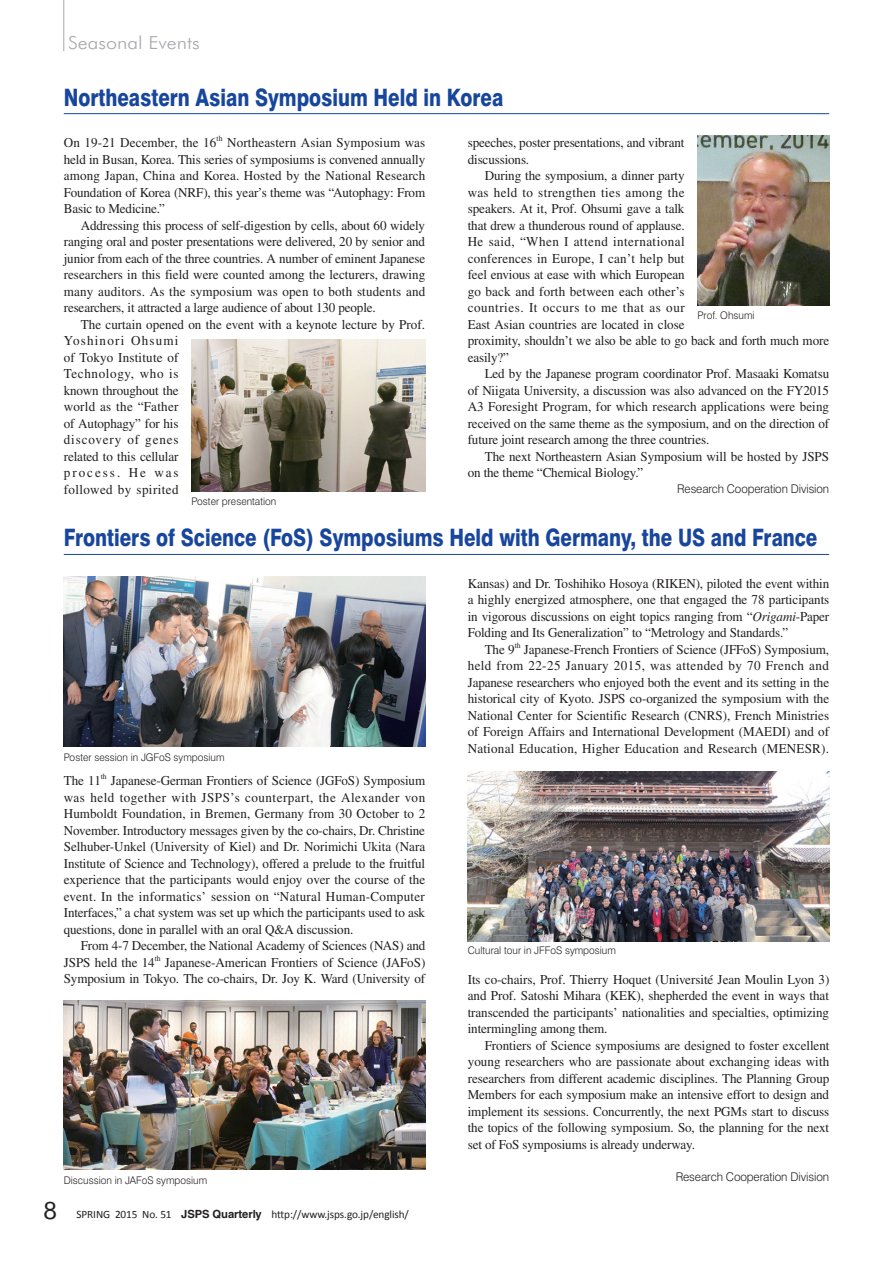
<style>
.page{position:relative;width:893px;height:1263px;background:#fff}
.page>*{position:absolute;margin:0;border:0;box-sizing:border-box;transform-origin:0 0}
.t1{font:800 24px "Swiss 721 BT";color:#18469d;scale:.8 1}
.t2{font:300 18px "Futura BT";color:#a8a9ad;scale:1.1 1}
.t3{font:13.5px/16.5px "Times";letter-spacing:-.01em;color:#231f20;text-align:justify}
.t4{font:13.5px "Times";letter-spacing:.01em;color:#231f20}
.t5{font:300 12px "Swiss 721 BT";letter-spacing:-.01em;color:#231f20}
.t6{font:11.25px "Calibri";letter-spacing:-.01em;color:#231f20}
.t7{font:300 10.5px "Swiss 721 BT";color:#231f20}
.t8{font:7.8px "Times";letter-spacing:-.005em;color:#231f20}
.s1{font-family:"Futura BT";font-size:24px}
.s2{font-family:"Helvetica";font-weight:700}
.s3{font-style:italic}
</style>
<div class="page">
<hr style="left:63px;top:0;width:1px;height:51px;background:#a8a9ad">
<hr style="left:64px;top:554px;width:765px;height:1px;background:#18469d">
<hr style="left:64px;top:113px;width:765px;height:1px;background:#18469d">
<img style="left:191px;top:339px;width:234px;height:153px">
<img style="left:697px;top:136px;width:132px;height:169px">
<img style="left:64px;top:1000px;width:361px;height:170px">
<img style="left:468px;top:771px;width:361px;height:170px">
<img style="left:64px;top:577px;width:361px;height:169px">
<h2 class="t2" style="left:68px;top:32px;width:121px">Seasonal Events</h2>
<h1 class="t1" style="left:64px;top:82px;width:551px">Northeastern Asian Symposium Held in Korea</h1>
<p class="t3" style="left:468px;top:134px;width:218px">speeches, poster presentations, and vibrant discussions.</p>
<p class="t3" style="left:468px;top:167px;width:363px;text-align:left;text-indent:17px">During the symposium, a dinner party<br>was held to strengthen ties among the<br>speakers. At it, Prof. Ohsumi gave a talk<br>that drew a thunderous round of applause.<br>He said, “When I attend international<br>conferences in Europe, I can’t help but<br>feel envious at ease with which European<br>go back and forth between each other’s<br>countries. It occurs to me that as our<br>East Asian countries are located in close<br>proximity, shouldn’t we also be able to go back and forth much more easily?”</p>
<p class="t3" style="left:468px;top:365px;width:363px;text-indent:17px">Led by the Japanese program coordinator Prof. Masaaki Komatsu of Niigata University, a discussion was also advanced on the FY2015<br>A3 Foresight Program, for which research applications were being received on the same theme as the symposium, and on the direction of future joint research among the three countries.</p>
<p class="t3" style="left:468px;top:448px;width:363px;text-indent:17px">The next Northeastern Asian Symposium will be hosted by JSPS on the theme “Chemical Biology.”</p>
<p class="t5" style="left:677px;top:481px;width:153px">Research Cooperation Division</p>
<p class="t7" style="left:191px;top:495px;width:87px">Poster presentation</p>
<p class="t4" style="left:64px;top:135px;width:154px">On 19-21 December, the 16</p>
<p class="t8" style="left:217px;top:134px;width:8px">th</p>
<p class="t3" style="left:64px;top:134px;width:363px;text-indent:163px">Northeastern Asian Symposium was held in Busan, Korea. This series of symposiums is convened annually among Japan, China and Korea. Hosted by the National Research Foundation of Korea (NRF), this year’s theme was “Autophagy: From Basic to Medicine.”</p>
<p class="t3" style="left:64px;top:217px;width:363px;text-indent:17px">Addressing this process of self-digestion by cells, about 60 widely ranging oral and poster presentations were delivered, 20 by senior and junior from each of the three countries. A number of eminent Japanese researchers in this field were counted among the lecturers, drawing many auditors. As the symposium was open to both students and researchers, it attracted a large audience of about 130 people.</p>
<p class="t3" style="left:64px;top:316px;width:363px;text-align:left;text-indent:17px">The curtain opened on the event with a keynote lecture by Prof.<br>Yoshinori Ohsumi<br>of Tokyo Institute of<br>Technology, who is<br>known throughout the<br>world as the “Father<br>of Autophagy” for his<br>discovery of genes<br>related to this cellular<br>process. He was<br>followed by spirited</p>
<p class="t7" style="left:697px;top:308px;width:59px">Prof. Ohsumi</p>
<h1 class="t1" style="left:64px;top:523px;width:943px">Frontiers of Science (FoS) Symposiums Held with Germany, the US and France</h1>
<p class="t7" style="left:64px;top:751px;width:162px">Poster session in JGFoS symposium</p>
<p class="t3" style="left:64px;top:772px;width:39px">The 11</p>
<p class="t8" style="left:101px;top:772px;width:7px">th</p>
<p class="t3" style="left:64px;top:772px;width:363px;text-indent:47px">Japanese-German Frontiers of Science (JGFoS) Symposium was held together with JSPS’s counterpart, the Alexander von Humboldt Foundation, in Bremen, Germany from 30 October to 2<br>November. Introductory messages given by the co-chairs, Dr. Christine Selhuber-Unkel (University of Kiel) and Dr. Norimichi Ukita (Nara Institute of Science and Technology), offered a prelude to the fruitful experience that the participants would enjoy over the course of the event. In the informatics’ session on “Natural Human-Computer Interfaces,” a chat system was set up which the participants used to ask questions, done in parallel with an oral Q&amp;A discussion.</p>
<p class="t3" style="left:64px;top:937px;width:363px;text-indent:17px">From 4-7 December, the National Academy of Sciences (NAS) and<br>JSPS held the 14</p>
<p class="t8" style="left:155px;top:953px;width:7px">th</p>
<p class="t3" style="left:64px;top:954px;width:363px;text-align:right">Japanese-American Frontiers of Science (JAFoS)<br>Symposium in Tokyo. The co-chairs, Dr. Joy K. Ward (University of</p>
<p class="t7" style="left:64px;top:1174px;width:145px">Discussion in JAFoS symposium</p>
<p class="t6" style="left:43px;top:1207px;width:367px"><span class="s1">8</span> SPRING 2015 No. 51 <span class="s2">JSPS Quarterly</span> http://www.jsps.go.jp/english/</p>
<p class="t3" style="left:468px;top:575px;width:363px">Kansas) and Dr. Toshihiko Hosoya (RIKEN), piloted the event within</p>
<p class="t3" style="left:468px;top:591px;width:363px">a highly energized atmosphere, one that engaged the 78 participants</p>
<p class="t3" style="left:468px;top:608px;width:363px">in vigorous discussions on eight topics ranging from “<span class="s3">Origami</span>-Paper</p>
<p class="t3" style="left:468px;top:624px;width:322px">Folding and Its Generalization” to “Metrology and Standards.”</p>
<p class="t3" style="left:485px;top:641px;width:32px">The 9</p>
<p class="t8" style="left:515px;top:640px;width:7px">th</p>
<p class="t3" style="left:468px;top:641px;width:363px;text-indent:56px">Japanese-French Frontiers of Science (JFFoS) Symposium, held from 22-25 January 2015, was attended by 70 French and Japanese researchers who enjoyed both the event and its setting in the historical city of Kyoto. JSPS co-organized the symposium with the National Center for Scientific Research (CNRS), French Ministries of Foreign Affairs and International Development (MAEDI) and of National Education, Higher Education and Research (MENESR).</p>
<p class="t7" style="left:468px;top:944px;width:150px">Cultural tour in JFFoS symposium</p>
<p class="t3" style="left:468px;top:971px;width:363px">Its co-chairs, Prof. Thierry Hoquet (Université Jean Moulin Lyon 3) and Prof. Satoshi Mihara (KEK), shepherded the event in ways that transcended the participants’ nationalities and specialties, optimizing intermingling among them.</p>
<p class="t3" style="left:468px;top:1037px;width:363px;text-indent:17px">Frontiers of Science symposiums are designed to foster excellent young researchers who are passionate about exchanging ideas with researchers from different academic disciplines. The Planning Group Members for each symposium make an intensive effort to design and implement its sessions. Concurrently, the next PGMs start to discuss the topics of the following symposium. So, the planning for the next set of FoS symposiums is already underway.</p>
<p class="t5" style="left:676px;top:1169px;width:155px">Research Cooperation Division</p>
</div>
